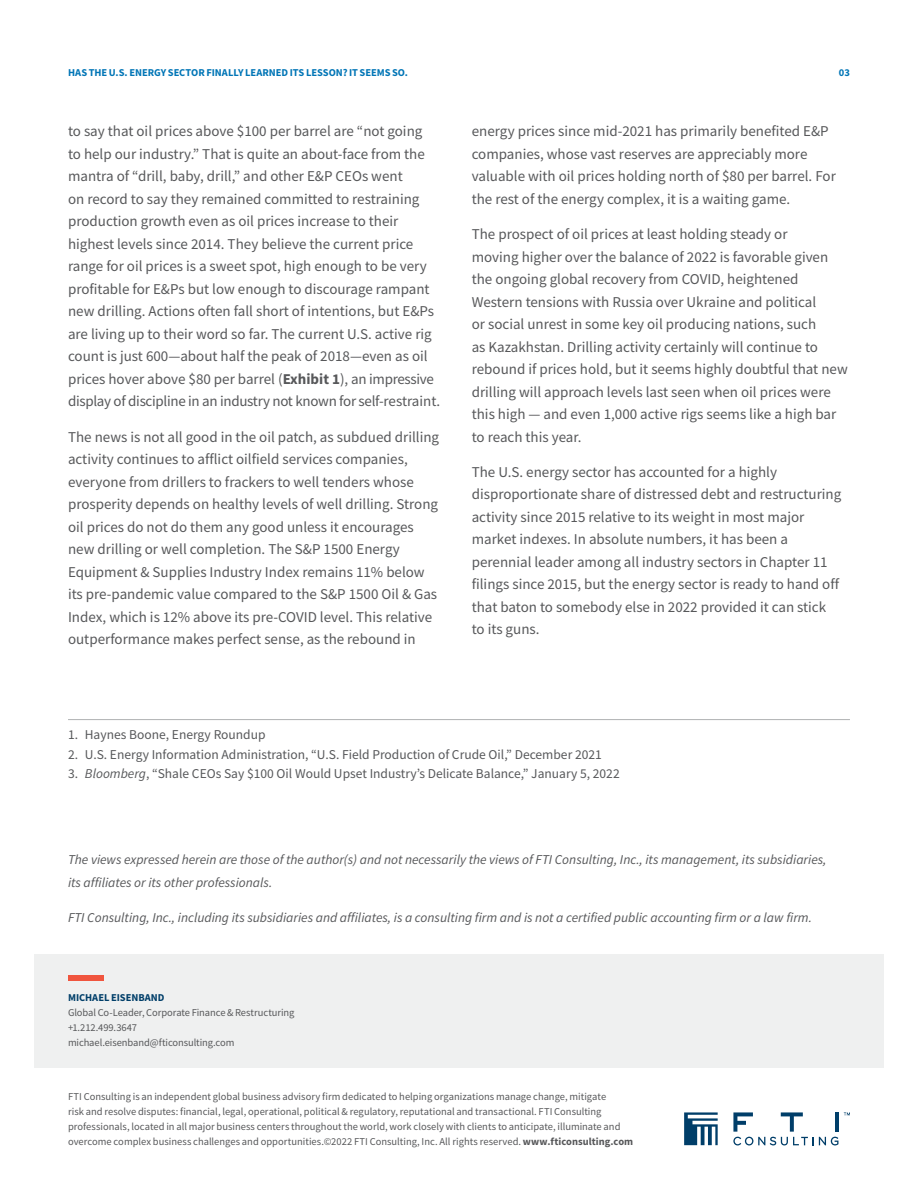
<style>
.page{position:relative;width:918px;height:1188px;background:#fff}
.page>*{position:absolute;margin:0;border:0;box-sizing:border-box;transform-origin:0 0}
.t1{font:15px/22.5px "Source Sans Pro";color:#57585a}
.t2{font:italic 13.5px/22.5px "Source Sans Pro";color:#57585a}
.t3{font:13.5px "Source Sans Pro";color:#57585a}
.t4{font:10.5px/15px "Source Sans Pro";color:#57585a}
.t5{font:700 10.5px "Source Sans Pro";letter-spacing:-.005em;color:#0075b6}
.t6{font:700 10.5px "Source Sans Pro";letter-spacing:-.005em;color:#003e69}
.s1{font-weight:700}
.s2{font-style:italic}
</style>
<div class="page">
<div style="left:34px;top:954px;width:850px;height:114px;background:#eff0f0"></div>
<svg style="left:684px;top:1112px;width:34px;height:33px"></svg>
<svg style="left:844px;top:1112px;width:6px;height:3px"></svg>
<hr style="left:835px;top:1112px;width:4px;height:20px;background:#003e69">
<svg style="left:733px;top:1112px;width:105px;height:33px"></svg>
<div style="left:68px;top:976px;width:36px;height:5px;background:#f0553e"></div>
<hr style="left:68px;top:719px;width:782px;height:1px;background:#afb2b3">
<p class="t5" style="left:68px;top:65px;width:342px">HAS THE U.S. ENERGY SECTOR FINALLY LEARNED ITS LESSON? IT SEEMS SO.</p>
<p class="t5" style="left:839px;top:65px;width:13px">03</p>
<p class="t1" style="left:68px;top:120px;width:374px">to say that oil prices above $100 per barrel are “not going<br>to help our industry.” That is quite an about-face from the mantra of “drill, baby, drill,” and other E&amp;P CEOs went<br>on record to say they remained committed to restraining production growth even as oil prices increase to their highest levels since 2014. They believe the current price range for oil prices is a sweet spot, high enough to be very profitable for E&amp;Ps but low enough to discourage rampant new drilling. Actions often fall short of intentions, but E&amp;Ps are living up to their word so far. The current U.S. active rig count is just 600—about half the peak of 2018—even as oil prices hover above $80 per barrel (<span class="s1">Exhibit 1</span>), an impressive display of discipline in an industry not known for self-restraint.</p>
<p class="t1" style="left:68px;top:425px;width:373px">The news is not all good in the oil patch, as subdued drilling activity continues to afflict oilfield services companies, everyone from drillers to frackers to well tenders whose prosperity depends on healthy levels of well drilling. Strong oil prices do not do them any good unless it encourages new drilling or well completion. The S&amp;P 1500 Energy Equipment &amp; Supplies Industry Index remains 11% below its pre-pandemic value compared to the S&amp;P 1500 Oil &amp; Gas Index, which is 12% above its pre-COVID level. This relative outperformance makes perfect sense, as the rebound in</p>
<p class="t1" style="left:472px;top:120px;width:366px">energy prices since mid-2021 has primarily benefited E&amp;P companies, whose vast reserves are appreciably more valuable with oil prices holding north of $80 per barrel. For the rest of the energy complex, it is a waiting game.</p>
<p class="t1" style="left:472px;top:223px;width:378px">The prospect of oil prices at least holding steady or<br>moving higher over the balance of 2022 is favorable given the ongoing global recovery from COVID, heightened Western tensions with Russia over Ukraine and political<br>or social unrest in some key oil producing nations, such<br>as Kazakhstan. Drilling activity certainly will continue to rebound if prices hold, but it seems highly doubtful that new drilling will approach levels last seen when oil prices were this high — and even 1,000 active rigs seems like a high bar to reach this year.</p>
<p class="t1" style="left:472px;top:461px;width:371px">The U.S. energy sector has accounted for a highly disproportionate share of distressed debt and restructuring activity since 2015 relative to its weight in most major market indexes. In absolute numbers, it has been a perennial leader among all industry sectors in Chapter 11 filings since 2015, but the energy sector is ready to hand off that baton to somebody else in 2022 provided it can stick to its guns.</p>
<p class="t3" style="left:68px;top:726px;width:199px">1. Haynes Boone, Energy Roundup</p>
<p class="t3" style="left:68px;top:746px;width:535px">2. U.S. Energy Information Administration, “U.S. Field Production of Crude Oil,” December 2021</p>
<p class="t3" style="left:68px;top:765px;width:553px">3. <span class="s2">Bloomberg</span>, “Shale CEOs Say $100 Oil Would Upset Industry’s Delicate Balance,” January 5, 2022</p>
<p class="t2" style="left:68px;top:848px;width:760px">The views expressed herein are those of the author(s) and not necessarily the views of FTI Consulting, Inc., its management, its subsidiaries, its affiliates or its other professionals.</p>
<p class="t2" style="left:68px;top:906px;width:746px">FTI Consulting, Inc., including its subsidiaries and affiliates, is a consulting firm and is not a certified public accounting firm or a law firm.</p>
<p class="t6" style="left:68px;top:990px;width:98px">MICHAEL EISENBAND</p>
<p class="t4" style="left:68px;top:1004px;width:228px">Global Co-Leader, Corporate Finance &amp; Restructuring +1.212.499.3647 michael.eisenband@fticonsulting.com</p>
<p class="t4" style="left:68px;top:1089px;width:567px">FTI Consulting is an independent global business advisory firm dedicated to helping organizations manage change, mitigate<br>risk and resolve disputes: financial, legal, operational, political &amp; regulatory, reputational and transactional. FTI Consulting professionals, located in all major business centers throughout the world, work closely with clients to anticipate, illuminate and overcome complex business challenges and opportunities.©2022 FTI Consulting, Inc. All rights reserved. <span class="s1">www.fticonsulting.com</span></p>
</div>
